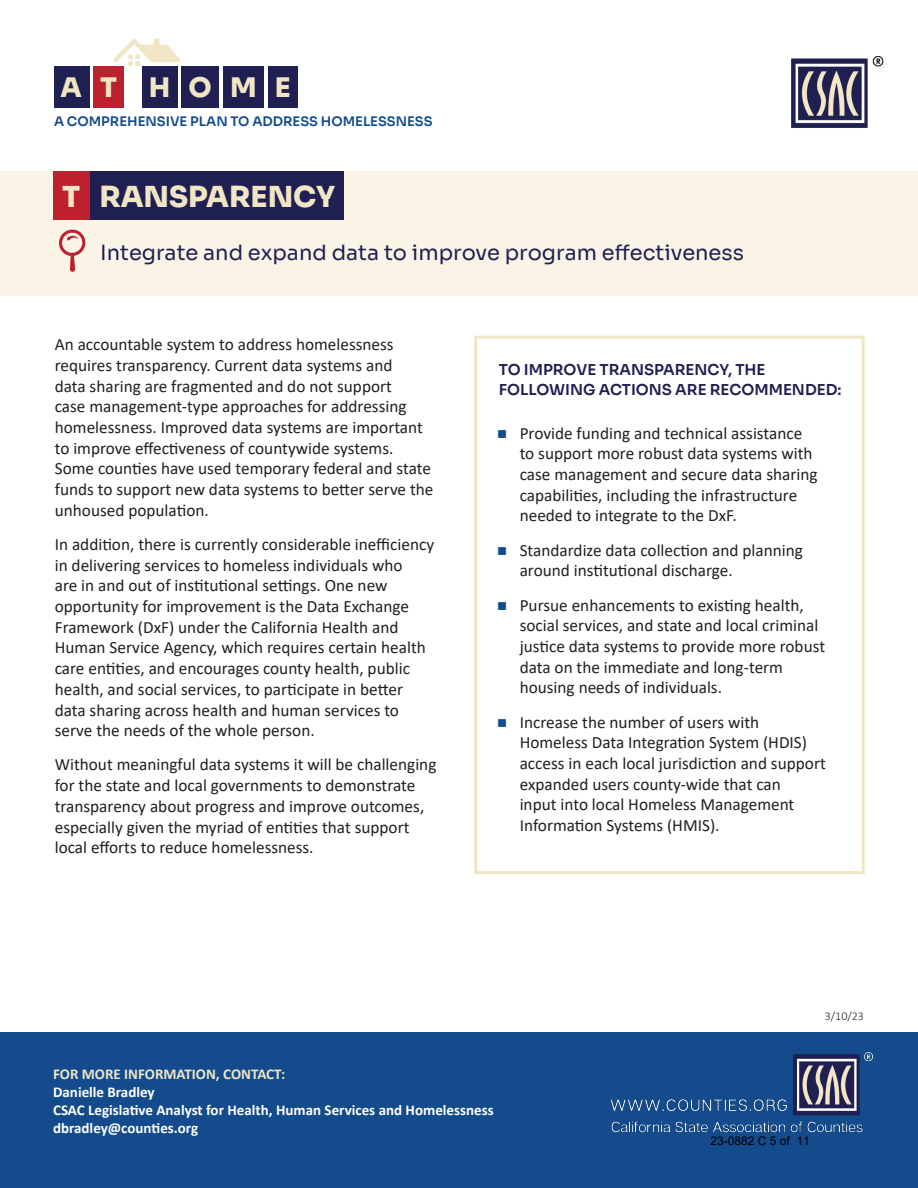
<style>
.page{position:relative;width:918px;height:1188px;background:#fff}
.page>*{position:absolute;margin:0;border:0;box-sizing:border-box;transform-origin:0 0}
.t1{font:28.95px "Sora";color:#f0e5c4}
.t2{font:27px "Sora";color:#f0e5c4}
.t3{font:21px "Sora";color:#1f2051}
.t4{font:17.25px/20.7px "Calibri";color:#231f20}
.t5{font:700 15px "Calibri";color:#fff}
.t6{font:15px/19.8px "Sora";color:#1f2051}
.t7{font:700 15px "Calibri";color:#f0e5c4}
.t8{font:13.05px "Sora";color:#134b8c}
.t9{font:12px "Arial";color:#000}
.Paragraph_Style_1{font:300 12px "Calibri";color:#231f20}
.s1{color:#134b8c}
</style>
<div class="page">
<div style="left:0;top:172px;width:918px;height:124px;background:#f9f4e6"></div>
<div style="left:90px;top:172px;width:254px;height:48px;background:#1f2051"></div>
<div style="left:53px;top:172px;width:37px;height:48px;background:#bd202e"></div>
<svg style="left:113px;top:39px;width:67px;height:27px"></svg>
<div style="left:93px;top:66px;width:31px;height:41px;background:#bd202e"></div>
<div style="left:54px;top:66px;width:35px;height:41px;background:#1f2051"></div>
<div style="left:142px;top:66px;width:36px;height:41px;background:#1f2051"></div>
<div style="left:182px;top:66px;width:37px;height:41px;background:#1f2051"></div>
<div style="left:223px;top:66px;width:41px;height:41px;background:#1f2051"></div>
<div style="left:268px;top:66px;width:30px;height:41px;background:#1f2051"></div>
<img style="left:791px;top:56px;width:93px;height:72px">
<svg style="left:59px;top:229px;width:27px;height:43px"></svg>
<div style="left:474px;top:336px;width:391px;height:538px;border:3px solid #f0e5c4"></div>
<div style="left:0;top:1032px;width:918px;height:156px;background:#134b8c"></div>
<img style="left:610px;top:1052px;width:263px;height:81px">
<p class="t2" style="left:61px;top:65px;width:23px">A</p>
<p class="t2" style="left:100px;top:65px;width:18px">T</p>
<p class="t2" style="left:149px;top:65px;width:23px">H</p>
<p class="t2" style="left:188px;top:65px;width:25px">O</p>
<p class="t2" style="left:230px;top:65px;width:28px">M</p>
<p class="t2" style="left:275px;top:65px;width:17px">E</p>
<p class="t8" style="left:54px;top:111px;width:380px">A COMPREHENSIVE PLAN TO ADDRESS HOMELESSNESS</p>
<p class="t1" style="left:62px;top:172px;width:20px">T</p>
<p class="t1" style="left:99px;top:172px;width:237px">RANSPARENCY</p>
<p class="t3" style="left:100px;top:235px;width:645px">Integrate and expand data to improve program effectiveness</p>
<p class="t4" style="left:55px;top:334px;width:380px">An accountable system to address homelessness requires transparency. Current data systems and<br>data sharing are fragmented and do not support<br>case management-type approaches for addressing homelessness. Improved data systems are important to improve effectiveness of countywide systems.<br>Some counties have used temporary federal and state funds to support new data systems to better serve the unhoused population.</p>
<p class="t4" style="left:55px;top:533px;width:381px">In addition, there is currently considerable inefficiency in delivering services to homeless individuals who<br>are in and out of institutional settings. One new opportunity for improvement is the Data Exchange Framework (DxF) under the California Health and Human Service Agency, which requires certain health care entities, and encourages county health, public health, and social services, to participate in better data sharing across health and human services to serve the needs of the whole person.</p>
<p class="t4" style="left:55px;top:754px;width:383px">Without meaningful data systems it will be challenging for the state and local governments to demonstrate transparency about progress and improve outcomes, especially given the myriad of entities that support local efforts to reduce homelessness.</p>
<p class="t6" style="left:499px;top:359px;width:344px">TO IMPROVE TRANSPARENCY, THE<br>FOLLOWING ACTIONS ARE RECOMMENDED:</p>
<p class="t4" style="left:520px;top:422px;width:299px;text-indent:-22px"><span class="s1">■</span> Provide funding and technical assistance to support more robust data systems with case management and secure data sharing capabilities, including the infrastructure needed to integrate to the DxF.</p>
<p class="t4" style="left:520px;top:539px;width:285px;text-indent:-22px"><span class="s1">■</span> Standardize data collection and planning around institutional discharge.</p>
<p class="t4" style="left:520px;top:594px;width:307px;text-indent:-22px"><span class="s1">■</span> Pursue enhancements to existing health, social services, and state and local criminal justice data systems to provide more robust data on the immediate and long-term housing needs of individuals.</p>
<p class="t4" style="left:520px;top:711px;width:308px;text-indent:-22px"><span class="s1">■</span> Increase the number of users with Homeless Data Integration System (HDIS) access in each local jurisdiction and support expanded users county-wide that can<br>input into local Homeless Management Information Systems (HMIS).</p>
<p class="Paragraph_Style_1" style="left:825px;top:1008px;width:41px">3/10/23</p>
<p class="t7" style="left:53px;top:1064px;width:234px">FOR MORE INFORMATION, CONTACT:</p>
<p class="t5" style="left:53px;top:1082px;width:103px">Danielle Bradley</p>
<p class="t5" style="left:53px;top:1100px;width:442px">CSAC Legislative Analyst for Health, Human Services and Homelessness</p>
<p class="t5" style="left:53px;top:1118px;width:147px">dbradley@counties.org</p>
<p class="t9" style="left:711px;top:1132px;width:101px">23-0882 C 5 of 11</p>
</div>
